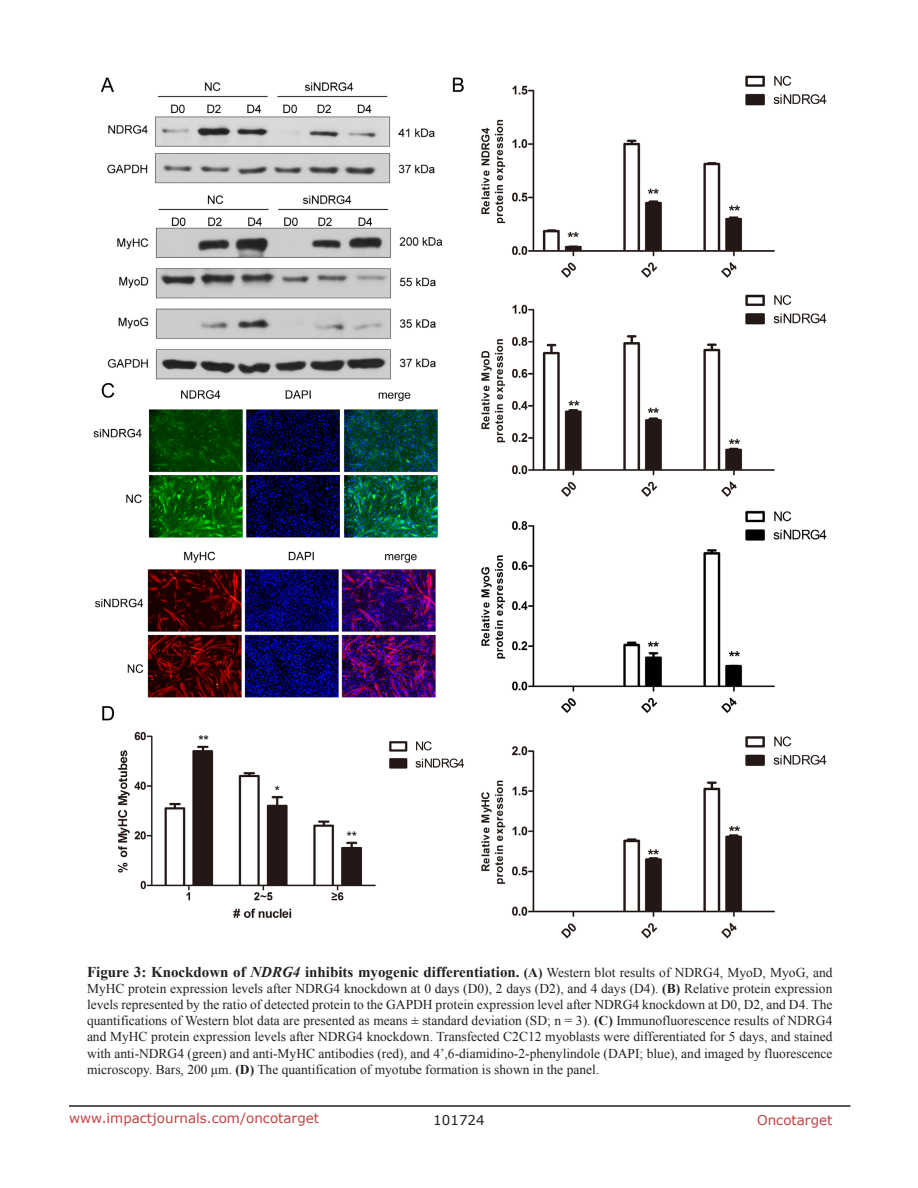
<style>
.page{position:relative;width:918px;height:1188px;background:#fff}
.page>*{position:absolute;margin:0;border:0;box-sizing:border-box;transform-origin:0 0}
.figuretext{font:700 15px "Times New Roman";color:#231f20}
.figuretext-2{font:13.5px/16.2px "Times New Roman";color:#231f20;text-align:justify}
.t1{font:13.5px "Verdana";color:#c24141}
.t2{font:13.5px "Verdana";color:#231f20}
.s1{font-style:italic}
.s2{font-size:13.5px}
.s3{font-weight:400;font-size:13.5px}
.s4{font-weight:700}
</style>
<div class="page">
<hr style="left:69px;top:1105px;width:781px;height:2px;background:#231f20">
<img style="left:93px;top:75px;width:734px;height:864px">
<p class="figuretext" style="left:87px;top:961px;width:747px">Figure 3: Knockdown of <span class="s1">NDRG4</span> inhibits myogenic differentiation. <span class="s2">(A)</span> <span class="s3">Western blot results of NDRG4, MyoD, MyoG, and</span></p>
<p class="figuretext-2" style="left:87px;top:980px;width:747px">MyHC protein expression levels after NDRG4 knockdown at 0 days (D0), 2 days (D2), and 4 days (D4). <span class="s4">(B)</span> Relative protein expression levels represented by the ratio of detected protein to the GAPDH protein expression level after NDRG4 knockdown at D0, D2, and D4. The quantifications of Western blot data are presented as means ± standard deviation (SD; n = 3). <span class="s4">(C)</span> Immunofluorescence results of NDRG4 and MyHC protein expression levels after NDRG4 knockdown. Transfected C2C12 myoblasts were differentiated for 5 days, and stained with anti-NDRG4 (green) and anti-MyHC antibodies (red), and 4’,6-diamidino-2-phenylindole (DAPI; blue), and imaged by fluorescence microscopy. Bars, 200 μm. <span class="s4">(D)</span> The quantification of myotube formation is shown in the panel.</p>
<p class="t1" style="left:69px;top:1109px;width:252px">www.impactjournals.com/oncotarget</p>
<p class="t2" style="left:433px;top:1111px;width:53px">101724</p>
<p class="t1" style="left:757px;top:1111px;width:77px">Oncotarget</p>
</div>
